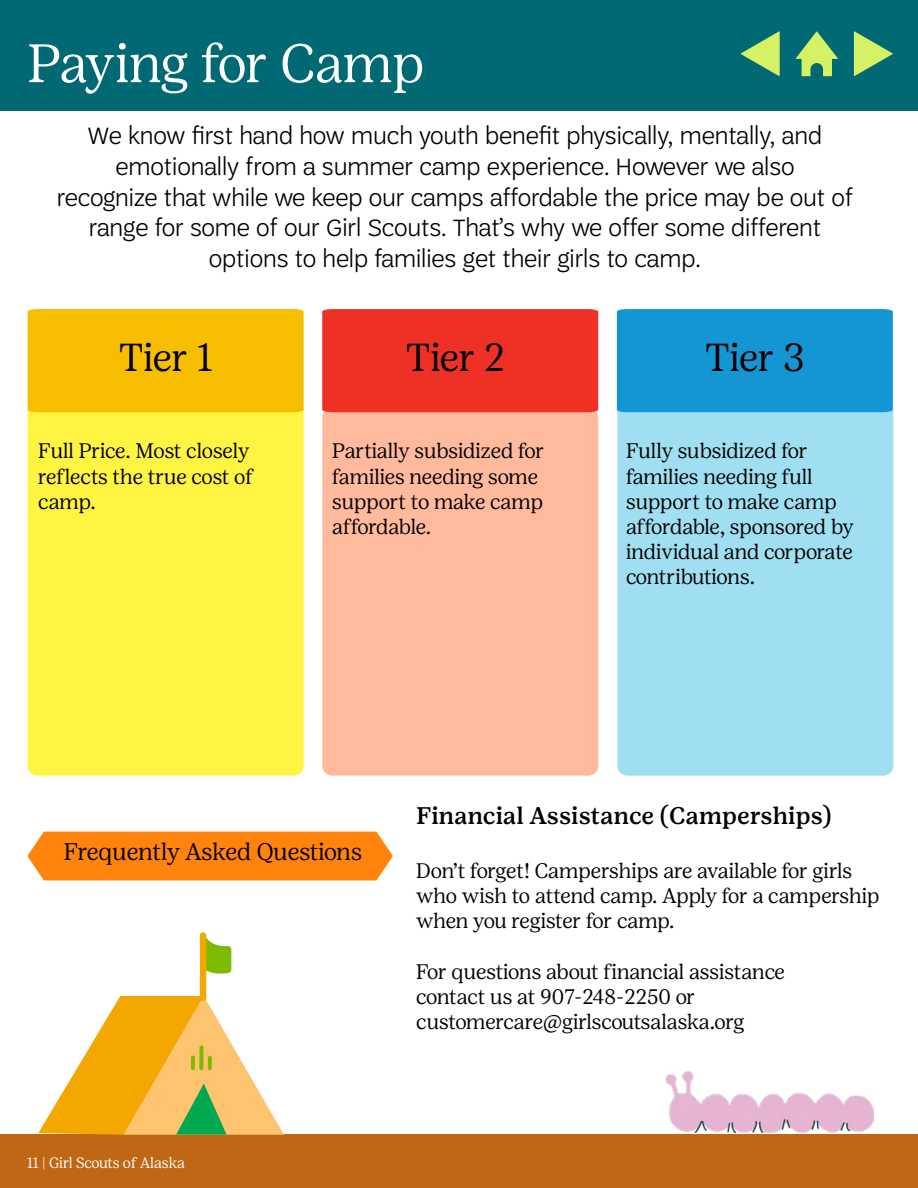
<style>
.page{position:relative;width:918px;height:1188px;background:#fff}
.page>*{position:absolute;margin:0;border:0;box-sizing:border-box;transform-origin:0 0}
.t1{font:300 54px "Girl Scout Display";letter-spacing:-.005em;color:#fff}
.t2{font:300 39px "Girl Scout Display";color:#000}
.t3{font:300 25.5px/30.6px "Trefoil Sans";color:#000;text-align:center}
.t4{font:500 24px "Girl Scout Text";color:#000}
.t5{font:300 24px "Girl Scout Display";color:#000}
.t6{font:300 21px/25.2px "Girl Scout Display";color:#000}
.t7{font:300 15px "Girl Scout Display";letter-spacing:-.02em;color:#fff}
</style>
<div class="page">
<div style="left:0;top:1134px;width:918px;height:54px;background:#c06716"></div>
<div style="left:1px;top:0;width:917px;height:111px;background:#006973"></div>
<svg style="left:854px;top:31px;width:39px;height:45px"></svg>
<svg style="left:796px;top:31px;width:42px;height:45px"></svg>
<svg style="left:741px;top:31px;width:39px;height:45px"></svg>
<div style="left:28px;top:832px;width:365px;height:48px;background:#ff830c"></div>
<div style="left:28px;top:401px;width:276px;height:375px;background:#fff441;border-radius:10px"></div>
<div style="left:322px;top:408px;width:276px;height:368px;background:#ffb99d;border-radius:10px"></div>
<div style="left:617px;top:401px;width:276px;height:375px;background:#a0def1;border-radius:10px"></div>
<div style="left:28px;top:309px;width:276px;height:103px;background:#f7be00"></div>
<div style="left:322px;top:309px;width:276px;height:103px;background:#ee3124"></div>
<div style="left:617px;top:309px;width:276px;height:103px;background:#1496d4"></div>
<svg style="left:38px;top:996px;width:246px;height:139px"></svg>
<svg style="left:199px;top:933px;width:33px;height:43px"></svg>
<div style="left:200px;top:935px;width:6px;height:63px;background:#f4a700"></div>
<img style="left:667px;top:1072px;width:207px;height:61px">
<h1 class="t1" style="left:28px;top:31px;width:398px">Paying for Camp</h1>
<p class="t3" style="left:57px;top:121px;width:798px">We know first hand how much youth benefit physically, mentally, and emotionally from a summer camp experience. However we also<br>recognize that while we keep our camps affordable the price may be out of range for some of our Girl Scouts. That’s why we offer some different options to help families get their girls to camp.</p>
<h2 class="t2" style="left:119px;top:334px;width:95px">Tier 1</h2>
<p class="t6" style="left:38px;top:438px;width:217px">Full Price. Most closely reflects the true cost of camp.</p>
<h2 class="t2" style="left:406px;top:334px;width:101px">Tier 2</h2>
<p class="t6" style="left:332px;top:438px;width:214px">Partially subsidized for families needing some support to make camp affordable.</p>
<h2 class="t2" style="left:705px;top:334px;width:101px">Tier 3</h2>
<p class="t6" style="left:626px;top:438px;width:229px">Fully subsidized for families needing full support to make camp affordable, sponsored by individual and corporate contributions.</p>
<p class="t5" style="left:64px;top:837px;width:300px">Frequently Asked Questions</p>
<p class="t7" style="left:27px;top:1153px;width:159px">11 | Girl Scouts of Alaska</p>
<p class="t4" style="left:416px;top:801px;width:417px">Financial Assistance (Camperships)</p>
<p class="t6" style="left:416px;top:858px;width:465px">Don’t forget! Camperships are available for girls who wish to attend camp. Apply for a campership when you register for camp.</p>
<p class="t6" style="left:416px;top:959px;width:370px">For questions about financial assistance contact us at 907-248-2250 or customercare@girlscoutsalaska.org</p>
</div>
